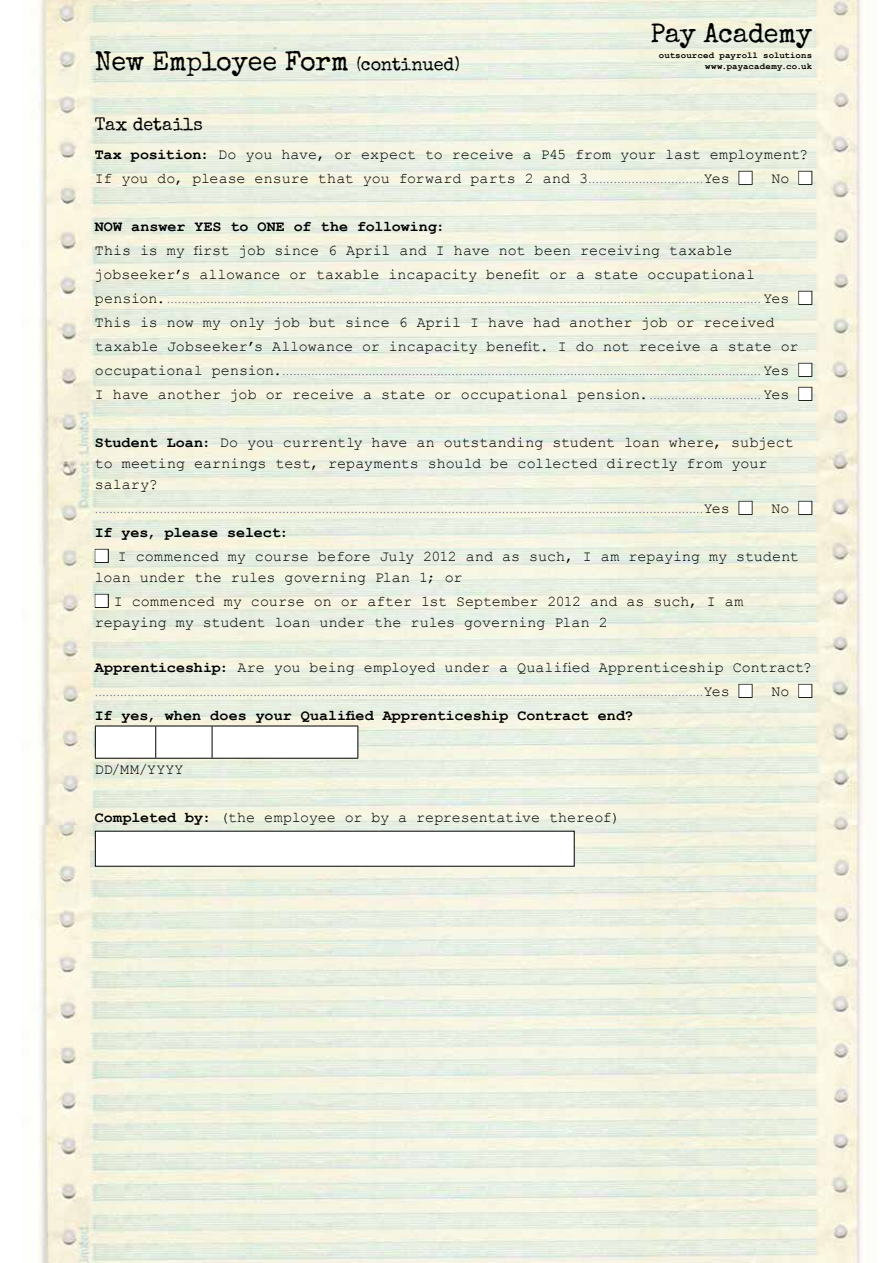
<style>
.page{position:relative;width:893px;height:1263px;background:#fff}
.page>*{position:absolute;margin:0;border:0;box-sizing:border-box;transform-origin:0 0}
.t1{font:27px "Special Elite";letter-spacing:-.015em;color:#000}
.t2{font:18px "Special Elite";letter-spacing:.01em;color:#000}
.t3{font:15px/24px "Courier New";color:#000}
.t4{font:700 15px "Courier New";color:#000}
.t5{font:700 9px "Courier New";letter-spacing:.02em;color:#000}
.s1{font-size:18px}
.s2{font-weight:700}
.s3{color:#fff}
</style>
<div class="page">
<img style="left:38px;top:0;width:830px;height:825px">
<img style="left:38px;top:825px;width:830px;height:438px">
<svg style="left:588px;top:180px;width:116px;height:5px"></svg>
<div style="left:738px;top:171px;width:14px;height:14px;border:2px solid #000"></div>
<div style="left:798px;top:171px;width:14px;height:14px;border:2px solid #000"></div>
<svg style="left:166px;top:300px;width:596px;height:5px;background:#f0efe1"></svg>
<div style="left:798px;top:291px;width:14px;height:14px;border:2px solid #000"></div>
<svg style="left:282px;top:372px;width:480px;height:5px;background:#e6ece3"></svg>
<div style="left:798px;top:363px;width:14px;height:14px;border:2px solid #000"></div>
<svg style="left:649px;top:396px;width:113px;height:5px"></svg>
<div style="left:798px;top:387px;width:14px;height:14px;border:2px solid #000"></div>
<svg style="left:94px;top:510px;width:610px;height:5px;background:#f1f0e1"></svg>
<div style="left:738px;top:501px;width:14px;height:14px;border:2px solid #000"></div>
<div style="left:798px;top:501px;width:14px;height:14px;border:2px solid #000"></div>
<div style="left:95px;top:549px;width:14px;height:14px;border:2px solid #000"></div>
<div style="left:95px;top:594px;width:14px;height:14px;border:2px solid #000"></div>
<svg style="left:94px;top:693px;width:610px;height:5px;background:#eff0e2"></svg>
<div style="left:738px;top:684px;width:14px;height:14px;border:2px solid #000"></div>
<div style="left:798px;top:684px;width:14px;height:14px;border:2px solid #000"></div>
<svg style="left:96px;top:727px;width:261px;height:31px"></svg>
<hr style="left:95px;top:726px;width:61px;height:1px;background:#000">
<hr style="left:95px;top:726px;width:1px;height:32px;background:#000">
<hr style="left:156px;top:726px;width:56px;height:1px;background:#000">
<hr style="left:155px;top:726px;width:1px;height:32px;background:#000">
<hr style="left:212px;top:726px;width:146px;height:1px;background:#000">
<hr style="left:212px;top:726px;width:1px;height:32px;background:#000">
<hr style="left:357px;top:726px;width:1px;height:32px;background:#000">
<hr style="left:95px;top:758px;width:61px;height:1px;background:#000">
<hr style="left:156px;top:758px;width:56px;height:1px;background:#000">
<hr style="left:212px;top:758px;width:146px;height:1px;background:#000">
<div style="left:95px;top:831px;width:479px;height:35px;background:#fff"></div>
<h1 class="t1" style="left:651px;top:16px;width:163px">Pay Academy</h1>
<p class="t5" style="left:659px;top:50px;width:155px">outsourced payroll solutions</p>
<h1 class="t1" style="left:95px;top:44px;width:366px">New Employee Form <span class="s1">(continued)</span></h1>
<p class="t5" style="left:705px;top:60px;width:108px">www.payacademy.co.uk</p>
<p class="t2" style="left:95px;top:113px;width:109px">Tax details</p>
<p class="t3" style="left:95px;top:141px;width:715px"><span class="s2">Tax position:</span> Do you have, or expect to receive a P45 from your last employment?<br>If you do, please ensure that you forward parts 2 and 3</p>
<p class="t3" style="left:704px;top:165px;width:110px">Yes <span class="s3">■</span> No <span class="s3">■</span></p>
<p class="t4" style="left:95px;top:217px;width:351px">NOW answer YES to ONE of the following:</p>
<p class="t3" style="left:95px;top:237px;width:662px">This is my first job since 6 April and I have not been receiving taxable jobseeker’s allowance or taxable incapacity benefit or a state occupational pension.</p>
<p class="t3" style="left:95px;top:285px;width:719px;text-indent:669px">Yes <span class="s3">■ </span>This is now my only job but since 6 April I have had another job or received taxable Jobseeker’s Allowance or incapacity benefit. I do not receive a state or occupational pension.</p>
<p class="t3" style="left:764px;top:357px;width:50px">Yes <span class="s3">■</span></p>
<p class="t3" style="left:95px;top:381px;width:555px">I have another job or receive a state or occupational pension.</p>
<p class="t3" style="left:764px;top:381px;width:50px">Yes <span class="s3">■</span></p>
<p class="t3" style="left:95px;top:431px;width:700px;line-height:21px"><span class="s2">Student Loan:</span> Do you currently have an outstanding student loan where, subject to meeting earnings test, repayments should be collected directly from your salary?</p>
<p class="t3" style="left:704px;top:495px;width:110px">Yes <span class="s3">■</span> No <span class="s3">■</span></p>
<p class="t4" style="left:95px;top:523px;width:195px">If yes, please select:</p>
<p class="t3" style="left:95px;top:545px;width:705px;line-height:21px"><span class="s3">■</span> I commenced my course before July 2012 and as such, I am repaying my student loan under the rules governing Plan 1; or</p>
<p class="t3" style="left:95px;top:590px;width:650px;line-height:21px"><span class="s3">■</span> I commenced my course on or after 1st September 2012 and as such, I am repaying my student loan under the rules governing Plan 2</p>
<p class="t3" style="left:95px;top:654px;width:718px"><span class="s2">Apprenticeship:</span> Are you being employed under a Qualified Apprenticeship Contract?</p>
<p class="t3" style="left:704px;top:678px;width:110px">Yes <span class="s3">■</span> No <span class="s3">■</span></p>
<p class="t4" style="left:95px;top:706px;width:540px">If yes, when does your Qualified Apprenticeship Contract end?</p>
<p class="t3" style="left:95px;top:756px;width:90px">DD/MM/YYYY</p>
<p class="t3" style="left:95px;top:804px;width:527px"><span class="s2">Completed by:</span> (the employee or by a representative thereof)</p>
</div>
